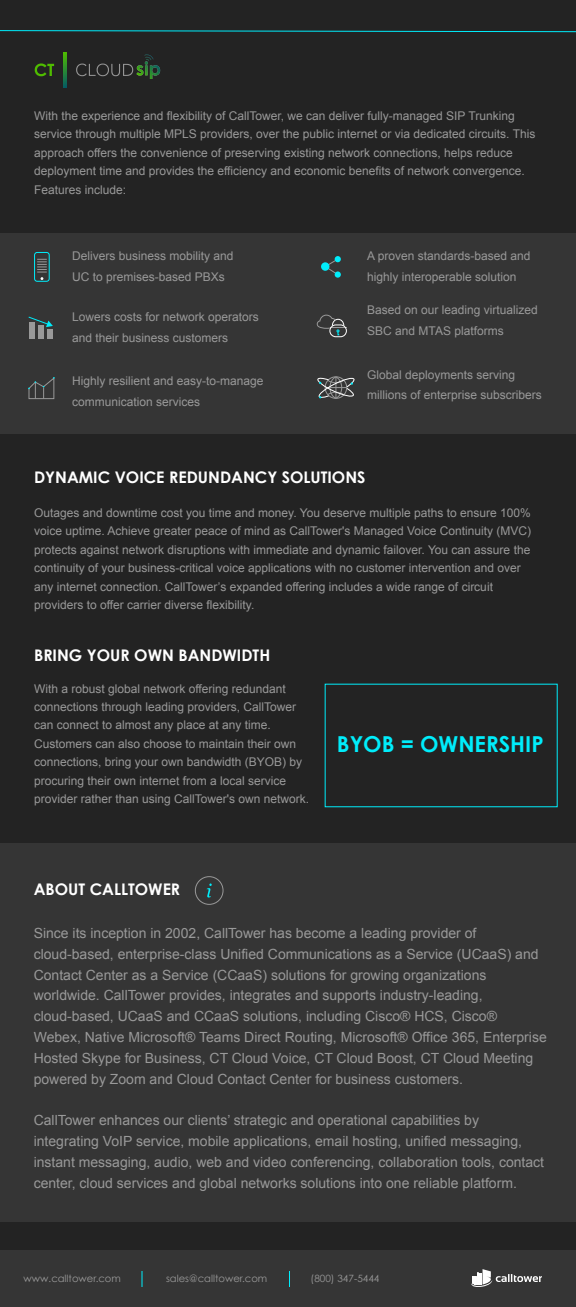
<style>
.page{position:relative;width:576px;height:1307px;background:#fff}
.page>*{position:absolute;margin:0;border:0;box-sizing:border-box;transform-origin:0 0}
.t1{font:700 22px "Century Gothic";color:#00edfb}
.t2{font:700 16px "Century Gothic";color:#fff}
.t3{font:14px/20.8px "Arial";color:#999}
.t4{font:12px/18.4px "Arial";color:#999}
.t5{font:10px "Century Gothic";color:#999}
</style>
<div class="page">
<div style="left:0;top:0;width:576px;height:1306px;background:#232323"></div>
<div style="left:0;top:1250px;width:576px;height:56px;background:#353535"></div>
<svg style="left:471px;top:1269px;width:71px;height:18px"></svg>
<svg style="left:142px;top:1271px;width:1px;height:15px"></svg>
<svg style="left:289px;top:1271px;width:1px;height:15px"></svg>
<svg style="left:0;top:30px;width:576px;height:3px"></svg>
<svg style="left:35px;top:63px;width:19px;height:13px"></svg>
<svg style="left:64px;top:52px;width:3px;height:35px"></svg>
<svg style="left:76px;top:54px;width:84px;height:25px"></svg>
<div style="left:0;top:233px;width:576px;height:201px;background:#353535"></div>
<svg style="left:317px;top:376px;width:38px;height:23px"></svg>
<svg style="left:28px;top:377px;width:27px;height:22px"></svg>
<svg style="left:316px;top:314px;width:29px;height:21px"></svg>
<div style="left:329px;top:324px;width:18px;height:13px;border:1px solid #fff;border-radius:6px"></div>
<div style="left:29px;top:322px;width:5px;height:17px;background:#999"></div>
<div style="left:38px;top:325px;width:6px;height:14px;background:#999"></div>
<div style="left:47px;top:329px;width:6px;height:10px;background:#999"></div>
<svg style="left:28px;top:316px;width:25px;height:11px"></svg>
<svg style="left:327px;top:256px;width:14px;height:20px"></svg>
<div style="left:321px;top:262px;width:8px;height:9px;background:#00edfb;border-radius:50%"></div>
<div style="left:335px;top:271px;width:6px;height:7px;background:#00edfb;border-radius:50%"></div>
<svg style="left:34px;top:252px;width:16px;height:30px"></svg>
<div style="left:0;top:842px;width:576px;height:379px;background:#353535"></div>
<div style="left:195px;top:876px;width:29px;height:29px;border:1px solid #999;border-radius:50%"></div>
<svg style="left:207px;top:883px;width:5px;height:14px"></svg>
<div style="left:325px;top:683px;width:233px;height:124px;border:1px solid #00edfb"></div>
<p class="t4" style="left:34px;top:107px;width:503px">With the experience and flexibility of CallTower, we can deliver fully-managed SIP Trunking service through multiple MPLS providers, over the public internet or via dedicated circuits. This approach offers the convenience of preserving existing network connections, helps reduce deployment time and provides the efficiency and economic benefits of network convergence.<br>Features include:</p>
<p class="t4" style="left:72px;top:246px;width:163px;line-height:20.8px">Delivers business mobility and<br>UC to premises-based PBXs</p>
<p class="t4" style="left:367px;top:246px;width:165px;line-height:20.8px">A proven standards-based and highly interoperable solution</p>
<p class="t4" style="left:367px;top:300px;width:172px;line-height:20.8px">Based on our leading virtualized<br>SBC and MTAS platforms</p>
<p class="t4" style="left:367px;top:364px;width:176px;line-height:20.8px">Global deployments serving millions of enterprise subscribers</p>
<p class="t4" style="left:72px;top:307px;width:188px;line-height:20.8px">Lowers costs for network operators and their business customers</p>
<p class="t4" style="left:72px;top:371px;width:193px;line-height:20.8px">Highly resilient and easy-to-manage communication services</p>
<h2 class="t2" style="left:34px;top:465px;width:333px">DYNAMIC VOICE REDUNDANCY SOLUTIONS</h2>
<p class="t4" style="left:34px;top:504px;width:499px">Outages and downtime cost you time and money. You deserve multiple paths to ensure 100% voice uptime. Achieve greater peace of mind as CallTower's Managed Voice Continuity (MVC) protects against network disruptions with immediate and dynamic failover. You can assure the continuity of your business-critical voice applications with no customer intervention and over any internet connection. CallTower’s expanded offering includes a wide range of circuit providers to offer carrier diverse flexibility.</p>
<h2 class="t2" style="left:34px;top:643px;width:238px">BRING YOUR OWN BANDWIDTH</h2>
<p class="t4" style="left:34px;top:679px;width:277px">With a robust global network offering redundant connections through leading providers, CallTower can connect to almost any place at any time.<br>Customers can also choose to maintain their own connections, bring your own bandwidth (BYOB) by procuring their own internet from a local service provider rather than using CallTower's own network.</p>
<h1 class="t1" style="left:337px;top:727px;width:208px">BYOB = OWNERSHIP</h1>
<h2 class="t2" style="left:34px;top:876px;width:148px">ABOUT CALLTOWER</h2>
<p class="t3" style="left:34px;top:922px;width:515px">Since its inception in 2002, CallTower has become a leading provider of cloud-based, enterprise-class Unified Communications as a Service (UCaaS) and Contact Center as a Service (CCaaS) solutions for growing organizations worldwide. CallTower provides, integrates and supports industry-leading, cloud-based, UCaaS and CCaaS solutions, including Cisco® HCS, Cisco® Webex, Native Microsoft® Teams Direct Routing, Microsoft® Office 365, Enterprise Hosted Skype for Business, CT Cloud Voice, CT Cloud Boost, CT Cloud Meeting powered by Zoom and Cloud Contact Center for business customers.</p>
<p class="t3" style="left:34px;top:1110px;width:512px">CallTower enhances our clients’ strategic and operational capabilities by integrating VoIP service, mobile applications, email hosting, unified messaging, instant messaging, audio, web and video conferencing, collaboration tools, contact center, cloud services and global networks solutions into one reliable platform.</p>
<p class="t5" style="left:24px;top:1271px;width:99px">www.calltower.com</p>
<p class="t5" style="left:166px;top:1271px;width:103px">sales@calltower.com</p>
<p class="t5" style="left:311px;top:1271px;width:70px">(800) 347-5444</p>
</div>
